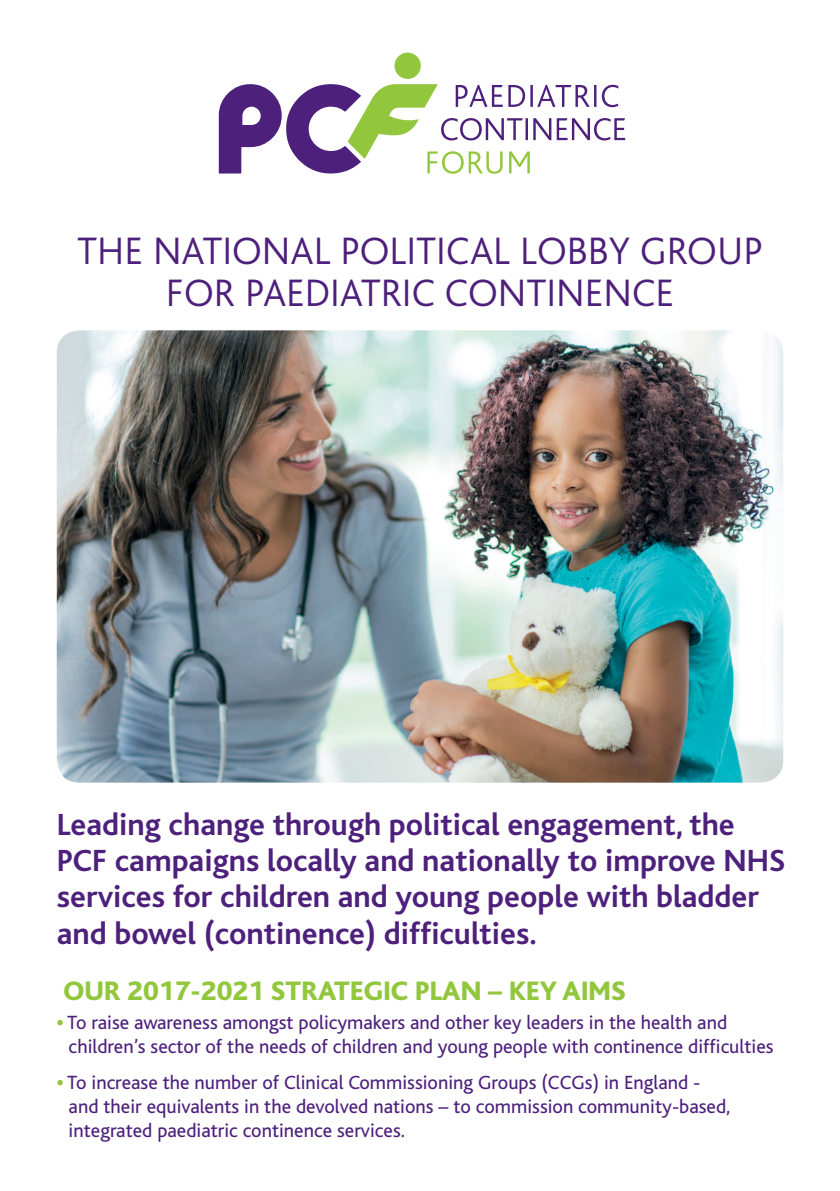
<style>
.page{position:relative;width:840px;height:1191px;background:#fff}
.page>*{position:absolute;margin:0;border:0;box-sizing:border-box;transform-origin:0 0}
.t1{font:300 40px "Bliss";color:#4d207c}
.t2{font:700 32px/36px "Bliss";color:#4d207c}
.t3{font:800 28px "Bliss";letter-spacing:.005em;color:#92c73d}
.t4{font:20px/24px "Bliss";color:#4d207c}
.s1{font-weight:800;color:#92c73d}
</style>
<div class="page">
<svg style="left:218px;top:78px;width:406px;height:96px"></svg>
<div style="left:394px;top:53px;width:26px;height:26px;background:#92c73d;border-radius:50%"></div>
<img style="left:57px;top:330px;width:725px;height:452px">
<p class="t1" style="left:77px;top:229px;width:686px">THE NATIONAL POLITICAL LOBBY GROUP</p>
<p class="t1" style="left:166px;top:271px;width:509px">FOR PAEDIATRIC CONTINENCE</p>
<p class="t2" style="left:57px;top:807px;width:729px">Leading change through political engagement, the PCF campaigns locally and nationally to improve NHS services for children and young people with bladder and bowel (continence) difficulties.</p>
<p class="t3" style="left:63px;top:975px;width:563px">OUR 2017-2021 STRATEGIC PLAN – KEY AIMS</p>
<p class="t4" style="left:69px;top:1011px;width:706px;text-indent:-12px"><span class="s1">•</span> To raise awareness amongst policymakers and other key leaders in the health and children’s sector of the needs of children and young people with continence difficulties</p>
<p class="t4" style="left:69px;top:1070px;width:663px;text-indent:-12px"><span class="s1">•</span> To increase the number of Clinical Commissioning Groups (CCGs) in England - and their equivalents in the devolved nations – to commission community-based, integrated paediatric continence services.</p>
</div>
